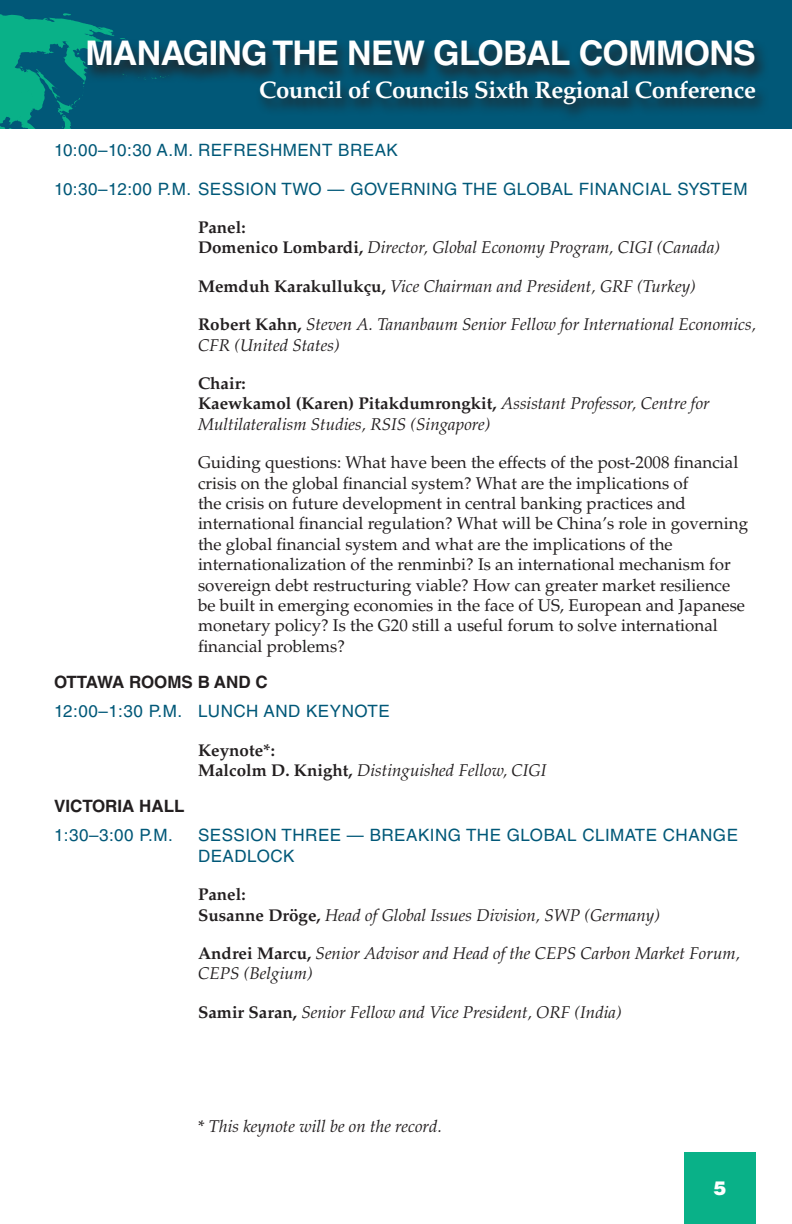
<style>
.page{position:relative;width:792px;height:1224px;background:#fff}
.page>*{position:absolute;margin:0;border:0;box-sizing:border-box;transform-origin:0 0}
.t1{font:700 34px "Helvetica LT Std";letter-spacing:-.02em;color:#fff}
.t2{font:700 24px "Palatino LT Std";letter-spacing:-.02em;color:#fff}
.t3{font:900 19.2px "Helvetica LT Std";color:#fff}
.t4{font:17px/20.4px "Palatino LT Std";color:#231f20}
.t5{font:italic 17px/20.4px "Palatino LT Std";color:#231f20}
.Heading_4{font:17px/20.4px "Helvetica LT Std";letter-spacing:.03em;color:#015878}
.t6{font:700 17px/20.4px "Palatino LT Std";color:#231f20}
.Heading_3{font:700 17px "Helvetica LT Std";color:#231f20}
.s1{font-weight:700;font-style:normal}
.s2{font-weight:400;font-style:italic}
.s3{font-style:normal}
</style>
<div class="page">
<div style="left:0;top:0;width:792px;height:128px;background:#015878"></div>
<div style="left:684px;top:1152px;width:72px;height:72px;background:#09b188"></div>
<svg style="left:0;top:13px;width:115px;height:115px"></svg>
<svg style="left:82px;top:38px;width:682px;height:85px"></svg>
<h1 class="t1" style="left:85px;top:33px;width:672px">MANAGING THE NEW GLOBAL COMMONS</h1>
<h2 class="t2" style="left:259px;top:76px;width:498px">Council of Councils Sixth Regional Conference</h2>
<p class="Heading_4" style="left:54px;top:140px;width:345px">10:00–10:30 A.M. REFRESHMENT BREAK</p>
<p class="Heading_4" style="left:54px;top:178px;width:695px">10:30–12:00 P.M. SESSION TWO — GOVERNING THE GLOBAL FINANCIAL SYSTEM</p>
<p class="t5" style="left:198px;top:217px;width:524px"><span class="s1">Panel:<br>Domenico Lombardi,</span> Director, Global Economy Program, CIGI (Canada)</p>
<p class="t5" style="left:198px;top:276px;width:499px"><span class="s1">Memduh Karakullukçu,</span> Vice Chairman and President, GRF (Turkey)</p>
<p class="t5" style="left:198px;top:315px;width:560px"><span class="s1">Robert Kahn,</span> Steven A. Tananbaum Senior Fellow for International Economics,<br>CFR (United States)</p>
<p class="t5" style="left:198px;top:373px;width:513px"><span class="s1">Chair:<br>Kaewkamol (Karen) Pitakdumrongkit,</span> Assistant Professor, Centre for<br>Multilateralism Studies, RSIS (Singapore)</p>
<p class="t4" style="left:198px;top:453px;width:552px">Guiding questions: What have been the effects of the post-2008 financial crisis on the global financial system? What are the implications of<br>the crisis on future development in central banking practices and international financial regulation? What will be China’s role in governing the global financial system and what are the implications of the internationalization of the renminbi? Is an international mechanism for sovereign debt restructuring viable? How can greater market resilience be built in emerging economies in the face of US, European and Japanese monetary policy? Is the G20 still a useful forum to solve international financial problems?</p>
<p class="Heading_3" style="left:54px;top:671px;width:215px">OTTAWA ROOMS B AND C</p>
<p class="Heading_4" style="left:54px;top:701px;width:337px">12:00–1:30 P.M. LUNCH AND KEYNOTE</p>
<p class="t6" style="left:198px;top:740px;width:350px">Keynote*:<br>Malcolm D. Knight, <span class="s2">Distinguished Fellow, CIGI</span></p>
<p class="Heading_3" style="left:54px;top:796px;width:132px">VICTORIA HALL</p>
<p class="Heading_4" style="left:54px;top:825px;width:120px">1:30–3:00 P.M.</p>
<p class="Heading_4" style="left:198px;top:825px;width:542px">SESSION THREE — BREAKING THE GLOBAL CLIMATE CHANGE<br>DEADLOCK</p>
<p class="t5" style="left:198px;top:885px;width:464px"><span class="s1">Panel:<br>Susanne Dröge,</span> Head of Global Issues Division, SWP (Germany)</p>
<p class="t5" style="left:198px;top:943px;width:543px"><span class="s1">Andrei Marcu,</span> Senior Advisor and Head of the CEPS Carbon Market Forum,<br>CEPS (Belgium)</p>
<p class="t5" style="left:198px;top:1002px;width:425px"><span class="s1">Samir Saran,</span> Senior Fellow and Vice President, ORF (India)</p>
<p class="t5" style="left:198px;top:1116px;width:245px"><span class="s3">*</span> This keynote will be on the record.</p>
<p class="t3" style="left:714px;top:1175px;width:14px">5</p>
</div>
